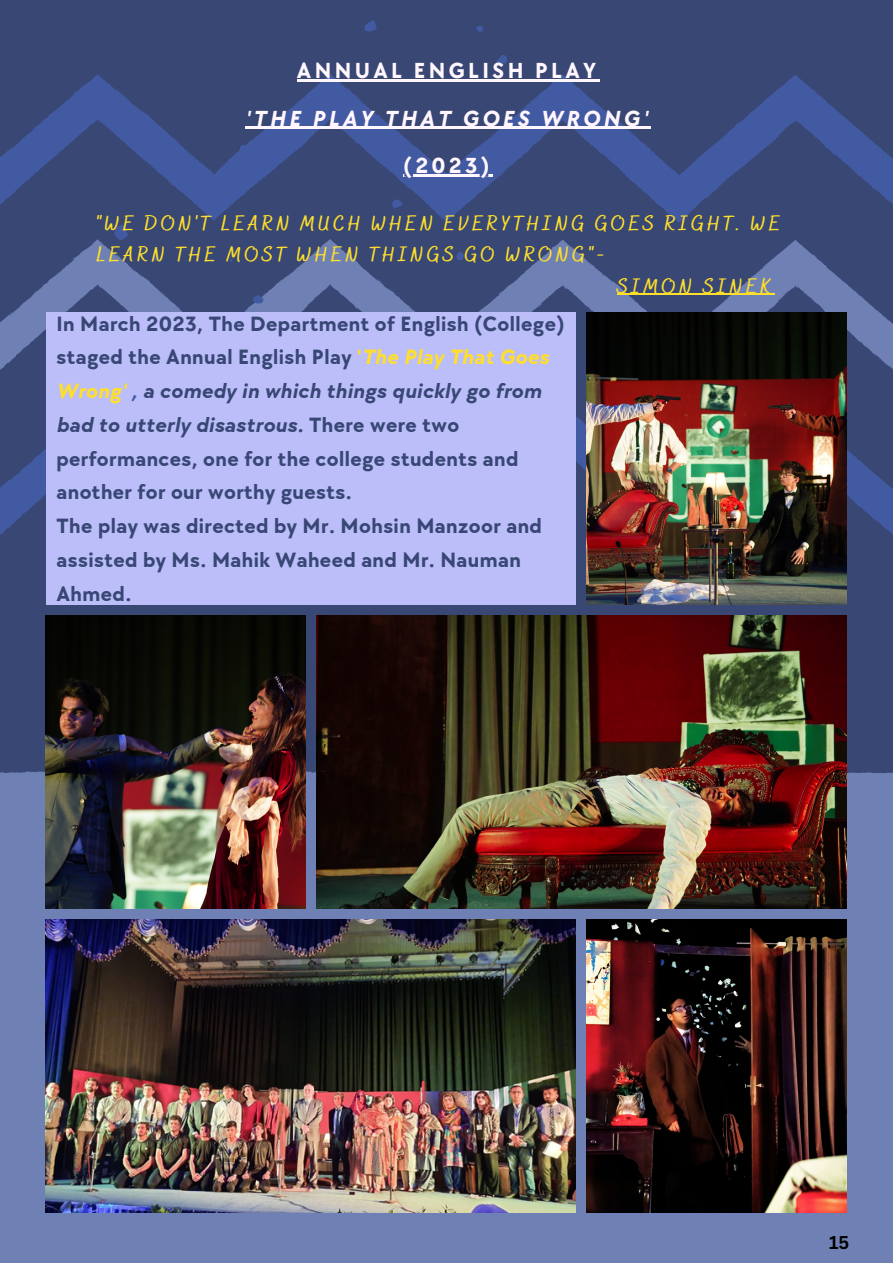
<style>
.page{position:relative;width:893px;height:1264px;background:#fff}
.page>*{position:absolute;margin:0;border:0;box-sizing:border-box;transform-origin:0 0}
.t1{font:700 22.5px "TT Chocolates";letter-spacing:.15em;color:#fff7fd}
.t2{font:italic 700 22.5px "TT Chocolates";letter-spacing:.15em;color:#fff7fd}
.t3{font:700 21.3px/33.8px "TT Chocolates";letter-spacing:.02em;color:#384774}
.t4{font:700 21px/31.5px "Bakerie Smooth";letter-spacing:.15em;color:#ffdf2b}
.t5{font:700 18px "Canva Sans";color:#000}
.s1{color:#ffdf2b}
.s2{font-style:italic;color:#ffdf2b}
.s3{font-style:italic;color:#425aa2}
.s4{font-style:italic}
</style>
<div class="page">
<div style="left:0;top:0;width:892px;height:1262px;background:#6f81b4"></div>
<div style="left:0;top:553px;width:892px;height:220px;background:#384774"></div>
<svg style="left:0;top:0;width:892px;height:553px;background:#3e4f80"></svg>
<img style="left:586px;top:312px;width:260px;height:292px">
<img style="left:46px;top:616px;width:259px;height:292px">
<img style="left:46px;top:919px;width:529px;height:292px">
<img style="left:586px;top:919px;width:260px;height:292px">
<img style="left:317px;top:616px;width:529px;height:292px">
<div style="left:46px;top:312px;width:529px;height:292px;background:#bcbefa"></div>
<hr style="left:297px;top:79px;width:302px;height:3px;background:#fff7fd">
<hr style="left:245px;top:127px;width:406px;height:2px;background:#fff7fd">
<hr style="left:403px;top:174px;width:90px;height:2px;background:#fff7fd">
<hr style="left:617px;top:294px;width:157px;height:1px;background:#ffdf2b">
<p class="t1" style="left:297px;top:58px;width:300px">ANNUAL ENGLISH PLAY</p>
<p class="t2" style="left:245px;top:105px;width:404px">'THE PLAY THAT GOES WRONG'</p>
<p class="t1" style="left:403px;top:153px;width:88px">(2023)</p>
<p class="t4" style="left:96px;top:208px;width:685px">"WE DON'T LEARN MUCH WHEN EVERYTHING GOES RIGHT. WE<br>LEARN THE MOST WHEN THINGS GO WRONG"-</p>
<p class="t4" style="left:617px;top:271px;width:156px">SIMON SINEK</p>
<p class="t3" style="left:56px;top:307px;width:509px">In March 2023, The Department of English (College) staged the Annual English Play <span class="s1">'</span><span class="s2">The Play That Goes Wrong'</span> <span class="s3">,</span> <span class="s4">a comedy in which things quickly go from bad to utterly disastrous.</span> There were two performances, one for the college students and another for our worthy guests.</p>
<p class="t3" style="left:56px;top:510px;width:487px">The play was directed by Mr. Mohsin Manzoor and assisted by Ms. Mahik Waheed and Mr. Nauman<br>Ahmed.</p>
<p class="t5" style="left:829px;top:1229px;width:22px">15</p>
</div>
